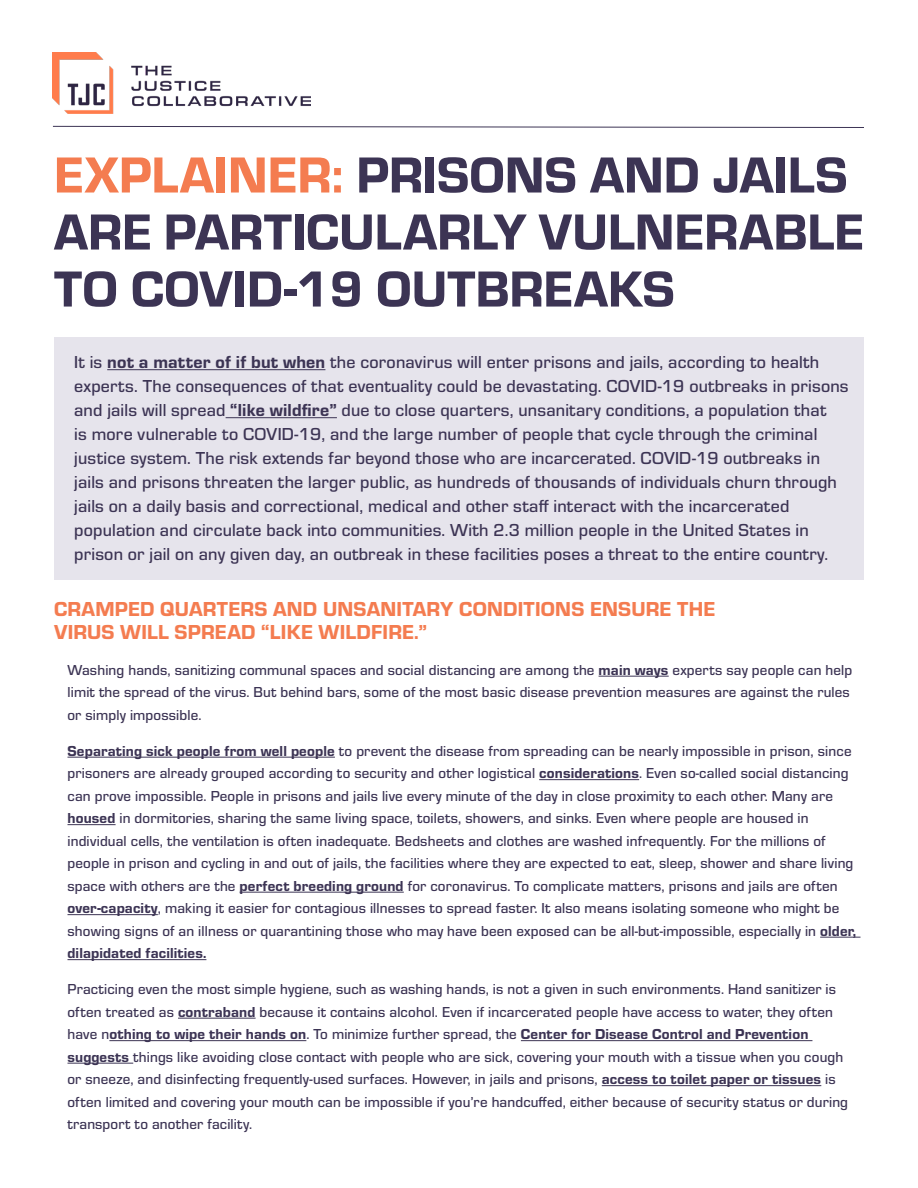
<style>
.page{position:relative;width:918px;height:1188px;background:#fff}
.page>*{position:absolute;margin:0;border:0;box-sizing:border-box;transform-origin:0 0}
.t1{font:52.5px/57px "Eurostile Hea";color:#3c3454}
.t2{font:21px/22.5px "Eurostile Hea";letter-spacing:.01em;color:#f47c50}
.t3{font:500 18px/24px "Eurostile";letter-spacing:.01em;color:#3c3454}
.t4{font:500 15px/22.5px "Eurostile";letter-spacing:.01em;color:#3c3454}
.t5{font:15px "Eurostile Hea";letter-spacing:.01em;color:#3c3454}
.s1{color:#f47c50}
.s2{font-family:"Eurostile Hea";font-weight:400}
.s3{font-family:"Eurostile";font-weight:500}
</style>
<div class="page">
<div style="left:54px;top:338px;width:810px;height:242px;background:#e6e4ec"></div>
<hr style="left:107px;top:369px;width:218px;height:1px;background:#3c3454">
<hr style="left:226px;top:417px;width:111px;height:1px;background:#3c3454">
<hr style="left:599px;top:676px;width:70px;height:1px;background:#3c3454">
<hr style="left:68px;top:757px;width:267px;height:1px;background:#3c3454">
<hr style="left:539px;top:779px;width:100px;height:1px;background:#3c3454">
<hr style="left:68px;top:824px;width:48px;height:1px;background:#3c3454">
<hr style="left:240px;top:892px;width:164px;height:1px;background:#3c3454">
<hr style="left:68px;top:914px;width:90px;height:1px;background:#3c3454">
<hr style="left:820px;top:937px;width:41px;height:1px;background:#3c3454">
<hr style="left:68px;top:959px;width:138px;height:1px;background:#3c3454">
<hr style="left:178px;top:1018px;width:78px;height:1px;background:#3c3454">
<hr style="left:109px;top:1040px;width:197px;height:1px;background:#3c3454">
<hr style="left:521px;top:1040px;width:291px;height:1px;background:#3c3454">
<hr style="left:68px;top:1063px;width:65px;height:1px;background:#3c3454">
<hr style="left:602px;top:1085px;width:219px;height:1px;background:#3c3454">
<img style="left:53px;top:53px;width:257px;height:60px">
<svg style="left:52px;top:126px;width:812px;height:2px;background:#9d99a9"></svg>
<h1 class="t1" style="left:54px;top:143px;width:812px"><span class="s1">EXPLAINER:</span> PRISONS AND JAILS<br>ARE PARTICULARLY VULNERABLE<br>TO COVID-19 OUTBREAKS</h1>
<p class="t3" style="left:74px;top:349px;width:776px">It is <span class="s2">not a matter of if but when</span> the coronavirus will enter prisons and jails, according to health experts. The consequences of that eventuality could be devastating. COVID-19 outbreaks in prisons and jails will spread <span class="s2">“like wildfire”</span> due to close quarters, unsanitary conditions, a population that<br>is more vulnerable to COVID-19, and the large number of people that cycle through the criminal justice system. The risk extends far beyond those who are incarcerated. COVID-19 outbreaks in jails and prisons threaten the larger public, as hundreds of thousands of individuals churn through jails on a daily basis and correctional, medical and other staff interact with the incarcerated population and circulate back into communities. With 2.3 million people in the United States in prison or jail on any given day, an outbreak in these facilities poses a threat to the entire country.</p>
<h2 class="t2" style="left:54px;top:597px;width:663px">CRAMPED QUARTERS AND UNSANITARY CONDITIONS ENSURE THE<br>VIRUS WILL SPREAD “LIKE WILDFIRE.”</h2>
<p class="t4" style="left:68px;top:658px;width:786px">Washing hands, sanitizing communal spaces and social distancing are among the <span class="s2">main ways</span> experts say people can help limit the spread of the virus. But behind bars, some of the most basic disease prevention measures are against the rules or simply impossible.</p>
<p class="t4" style="left:68px;top:739px;width:790px"><span class="s2">Separating sick people from well people</span> to prevent the disease from spreading can be nearly impossible in prison, since prisoners are already grouped according to security and other logistical <span class="s2">considerations</span>. Even so-called social distancing can prove impossible. People in prisons and jails live every minute of the day in close proximity to each other. Many are <span class="s2">housed</span> in dormitories, sharing the same living space, toilets, showers, and sinks. Even where people are housed in individual cells, the ventilation is often inadequate. Bedsheets and clothes are washed infrequently. For the millions of people in prison and cycling in and out of jails, the facilities where they are expected to eat, sleep, shower and share living space with others are the <span class="s2">perfect breeding ground</span> for coronavirus. To complicate matters, prisons and jails are often <span class="s2">over-capacity</span>, making it easier for contagious illnesses to spread faster. It also means isolating someone who might be showing signs of an illness or quarantining those who may have been exposed can be all-but-impossible, especially in <span class="s2">older,</span></p>
<p class="t5" style="left:68px;top:943px;width:140px">dilapidated facilities.</p>
<p class="t4" style="left:68px;top:977px;width:770px">Practicing even the most simple hygiene, such as washing hands, is not a given in such environments. Hand sanitizer is often treated as <span class="s2">contraband</span> because it contains alcohol. Even if incarcerated people have access to water, they often</p>
<p class="t5" style="left:68px;top:1024px;width:742px"><span class="s3">have n</span>othing to wipe their hands on<span class="s3">. To minimize further spread, the</span> Center for Disease Control and Prevention</p>
<p class="t4" style="left:68px;top:1045px;width:782px"><span class="s2">suggests</span> things like avoiding close contact with people who are sick, covering your mouth with a tissue when you cough or sneeze, and disinfecting frequently-used surfaces. However, in jails and prisons, <span class="s2">access to toilet paper or tissues</span> is often limited and covering your mouth can be impossible if you’re handcuffed, either because of security status or during transport to another facility.</p>
</div>
